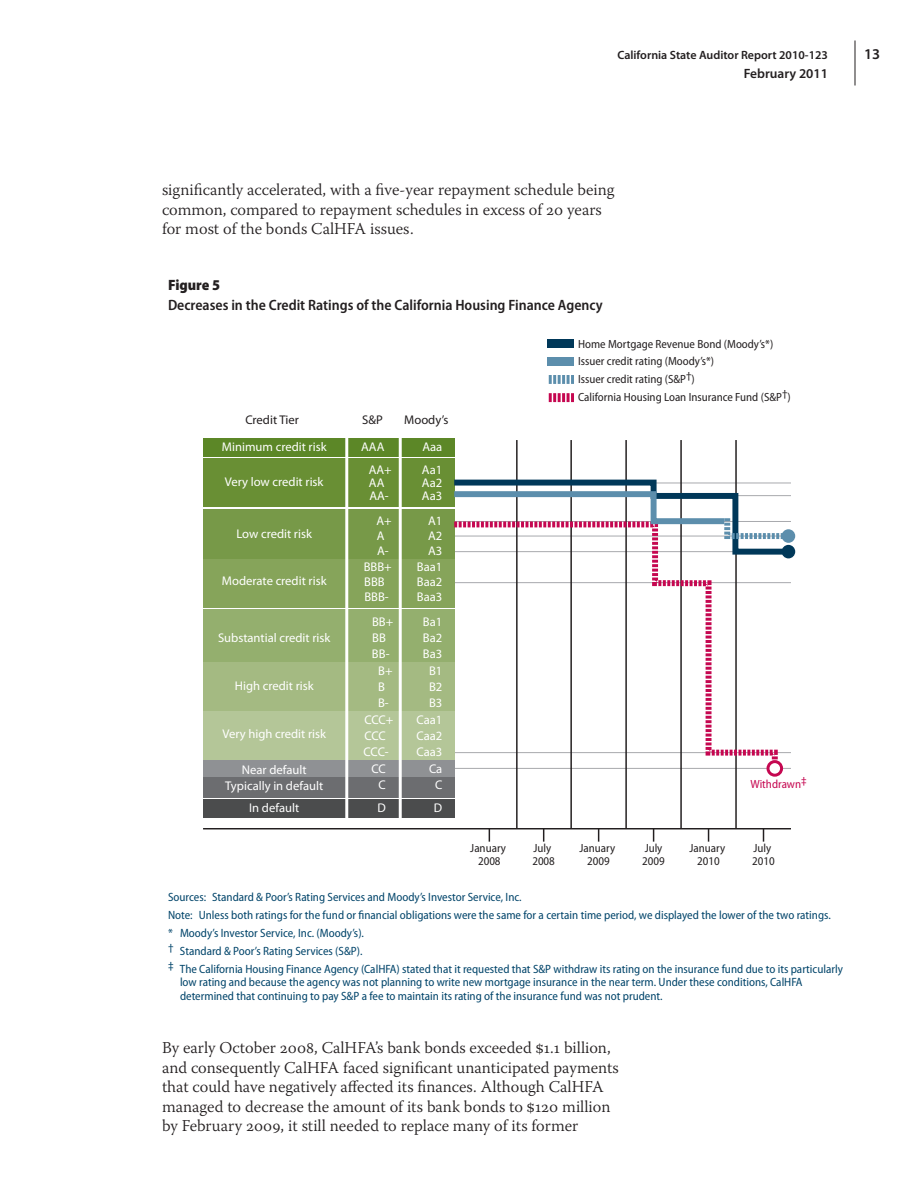
<style>
.page{position:relative;width:918px;height:1188px;background:#fff}
.page>*{position:absolute;margin:0;border:0;box-sizing:border-box;transform-origin:0 0}
.body_text{font:300 16.5px/19.5px "Warnock Pro";color:#231f20}
.footnote{font:300 16.5px/19.5px "Warnock Pro";color:#231f20}
.table_title{font:600 semi-condensed 15px "Myriad Pro";color:#231f20}
.table_number{font:900 semi-condensed 15px "Myriad Pro";color:#231f20}
.t1{font:600 15px "Myriad Pro";color:#231f20}
.t2{font:600 13.5px "Myriad Pro";color:#231f20}
.t3{font:12.6px/16.4px "Myriad Pro";color:#fff}
.t4{font:12.6px "Myriad Pro";color:#231f20}
.graphic_footnotes{font:semi-condensed 12px/13.5px "Myriad Pro";color:#00446a}
.graphic_source_notes{font:semi-condensed 12px "Myriad Pro";color:#00446a}
.t5{font:600 12px "Myriad Pro";color:#231f20}
.t6{font:semi-condensed 11.85px/13.4px "Myriad Pro";color:#231f20}
.t7{font:semi-condensed 11.85px "Myriad Pro";letter-spacing:-.005em;color:#c50750}
</style>
<div class="page">
<hr style="left:855px;top:40px;width:1px;height:46px;background:#231f20">
<hr style="left:454px;top:582px;width:337px;height:1px;background:#a8a9ad">
<hr style="left:454px;top:752px;width:337px;height:1px;background:#a8a9ad">
<hr style="left:454px;top:768px;width:337px;height:1px;background:#a8a9ad">
<hr style="left:516px;top:440px;width:2px;height:388px;background:#231f20">
<hr style="left:570px;top:440px;width:2px;height:388px;background:#231f20">
<hr style="left:625px;top:440px;width:2px;height:388px;background:#231f20">
<hr style="left:680px;top:440px;width:2px;height:388px;background:#231f20">
<hr style="left:735px;top:440px;width:2px;height:388px;background:#231f20">
<div style="left:203px;top:439px;width:251px;height:18px;background:#5c8727"></div>
<div style="left:203px;top:459px;width:251px;height:48px;background:#698f34"></div>
<div style="left:203px;top:509px;width:251px;height:99px;background:#86a45a"></div>
<div style="left:203px;top:509px;width:251px;height:50px;background:#779948"></div>
<div style="left:203px;top:771px;width:251px;height:26px;background:#6c6d70"></div>
<div style="left:203px;top:754px;width:251px;height:23px;background:#8f9194"></div>
<div style="left:203px;top:609px;width:251px;height:150px;background:#b4c698"></div>
<div style="left:203px;top:609px;width:251px;height:102px;background:#a4ba82"></div>
<div style="left:203px;top:609px;width:251px;height:53px;background:#94af6e"></div>
<div style="left:203px;top:799px;width:251px;height:19px;background:#4b4c4d"></div>
<hr style="left:345px;top:432px;width:3px;height:393px;background:#fff">
<hr style="left:399px;top:432px;width:3px;height:393px;background:#fff">
<svg style="left:489px;top:829px;width:1px;height:13px"></svg>
<svg style="left:543px;top:829px;width:1px;height:13px"></svg>
<svg style="left:598px;top:829px;width:1px;height:13px"></svg>
<svg style="left:653px;top:829px;width:1px;height:13px"></svg>
<svg style="left:708px;top:829px;width:1px;height:13px"></svg>
<svg style="left:763px;top:829px;width:1px;height:13px"></svg>
<hr style="left:203px;top:828px;width:588px;height:1px;background:#231f20">
<svg style="left:448px;top:558px;width:333px;height:216px"></svg>
<div style="left:768px;top:762px;width:14px;height:13px;background:#fff;border-radius:50%"></div>
<div style="left:767px;top:760px;width:16px;height:17px;border:3px solid #c50750;border-radius:50%"></div>
<div style="left:547px;top:357px;width:27px;height:9px;background:#5c8eac"></div>
<div style="left:547px;top:339px;width:27px;height:9px;background:#003859"></div>
<svg style="left:454px;top:477px;width:342px;height:81px"></svg>
<svg style="left:549px;top:393px;width:25px;height:9px"></svg>
<svg style="left:549px;top:375px;width:25px;height:9px"></svg>
<p class="t5" style="left:617px;top:47px;width:212px">California State Auditor Report 2010-123</p>
<p class="t1" style="left:864px;top:44px;width:18px">13</p>
<p class="t2" style="left:744px;top:65px;width:86px">February 2011</p>
<p class="footnote" style="left:162px;top:180px;width:454px">significantly accelerated, with a five‑year repayment schedule being common, compared to repayment schedules in excess of 20 years for most of the bonds CalHFA issues.</p>
<p class="table_number" style="left:168px;top:277px;width:54px">Figure 5</p>
<p class="table_title" style="left:168px;top:296px;width:436px">Decreases in the Credit Ratings of the California Housing Finance Agency</p>
<p class="t4" style="left:245px;top:412px;width:55px">Credit Tier</p>
<p class="t3" style="left:222px;top:439px;width:106px">Minimum credit risk</p>
<p class="t3" style="left:225px;top:473px;width:100px">Very low credit risk</p>
<p class="t3" style="left:236px;top:526px;width:77px">Low credit risk</p>
<p class="t3" style="left:222px;top:572px;width:106px">Moderate credit risk</p>
<p class="t3" style="left:218px;top:629px;width:114px">Substantial credit risk</p>
<p class="t3" style="left:235px;top:677px;width:81px">High credit risk</p>
<p class="t3" style="left:222px;top:725px;width:105px">Very high credit risk</p>
<p class="t3" style="left:225px;top:761px;width:100px;text-align:center">Near default<br>Typically in default</p>
<p class="t3" style="left:249px;top:799px;width:52px">In default</p>
<p class="t4" style="left:362px;top:412px;width:22px">S&amp;P</p>
<p class="t3" style="left:361px;top:439px;width:25px">AAA</p>
<p class="t3" style="left:369px;top:463px;width:24px;line-height:13.4px">AA+<br>AA<br>AA-</p>
<p class="t3" style="left:377px;top:512px;width:17px">A+</p>
<p class="t3" style="left:377px;top:528px;width:9px">A</p>
<p class="t3" style="left:377px;top:543px;width:13px">A-</p>
<p class="t3" style="left:364px;top:558px;width:30px">BBB+</p>
<p class="t3" style="left:364px;top:573px;width:22px">BBB</p>
<p class="t3" style="left:364px;top:588px;width:26px">BBB-</p>
<p class="t3" style="left:372px;top:613px;width:23px">BB+</p>
<p class="t3" style="left:372px;top:629px;width:15px">BB</p>
<p class="t3" style="left:372px;top:646px;width:19px">BB-</p>
<p class="t3" style="left:378px;top:662px;width:16px">B+</p>
<p class="t3" style="left:378px;top:678px;width:8px">B</p>
<p class="t3" style="left:378px;top:695px;width:12px">B-</p>
<p class="t3" style="left:364px;top:711px;width:30px">CCC+</p>
<p class="t3" style="left:364px;top:727px;width:23px">CCC</p>
<p class="t3" style="left:364px;top:744px;width:27px">CCC-</p>
<p class="t3" style="left:372px;top:760px;width:16px">CC</p>
<p class="t3" style="left:379px;top:776px;width:9px">C</p>
<p class="t3" style="left:377px;top:799px;width:10px">D</p>
<p class="t4" style="left:404px;top:412px;width:46px">Moody’s</p>
<p class="t3" style="left:422px;top:435px;width:22px;line-height:22.6px">Aaa<br>Aa1</p>
<p class="t3" style="left:422px;top:476px;width:22px;line-height:13.4px">Aa2<br>Aa3</p>
<p class="t3" style="left:417px;top:513px;width:27px;line-height:15.1px;text-align:right">A1<br>A2<br>A3<br>Baa1<br>Baa2<br>Baa3</p>
<p class="t3" style="left:416px;top:613px;width:27px;text-align:right">Ba1<br>Ba2<br>Ba3<br>B1<br>B2<br>B3<br>Caa1<br>Caa2<br>Caa3<br>Ca<br>C</p>
<p class="t3" style="left:434px;top:799px;width:10px">D</p>
<p class="t6" style="left:578px;top:335px;width:214px;line-height:17.9px">Home Mortgage Revenue Bond (Moody’s*)<br>Issuer credit rating (Moody’s*)<br>Issuer credit rating (S&amp;P†)<br>California Housing Loan Insurance Fund (S&amp;P†)</p>
<p class="t7" style="left:751px;top:777px;width:58px">Withdrawn‡</p>
<p class="t6" style="left:470px;top:841px;width:37px;text-align:center">January<br>2008</p>
<p class="t6" style="left:532px;top:841px;width:24px">July<br>2008</p>
<p class="t6" style="left:580px;top:841px;width:37px;text-align:center">January<br>2009</p>
<p class="t6" style="left:642px;top:841px;width:24px">July<br>2009</p>
<p class="t6" style="left:689px;top:841px;width:37px;text-align:center">January<br>2010</p>
<p class="t6" style="left:752px;top:841px;width:24px">July<br>2010</p>
<p class="graphic_source_notes" style="left:168px;top:890px;width:355px">Sources: Standard &amp; Poor’s Rating Services and Moody’s Investor Service, Inc.</p>
<p class="graphic_footnotes" style="left:168px;top:908px;width:664px">Note: Unless both ratings for the fund or financial obligations were the same for a certain time period, we displayed the lower of the two ratings.</p>
<p class="graphic_footnotes" style="left:168px;top:926px;width:198px">* Moody’s Investor Service, Inc. (Moody’s).</p>
<p class="graphic_footnotes" style="left:168px;top:944px;width:196px">† Standard &amp; Poor’s Rating Services (S&amp;P).</p>
<p class="graphic_footnotes" style="left:180px;top:962px;width:665px;text-indent:-12px">‡ The California Housing Finance Agency (CalHFA) stated that it requested that S&amp;P withdraw its rating on the insurance fund due to its particularly low rating and because the agency was not planning to write new mortgage insurance in the near term. Under these conditions, CalHFA determined that continuing to pay S&amp;P a fee to maintain its rating of the insurance fund was not prudent.</p>
<p class="body_text" style="left:162px;top:1038px;width:458px">By early October 2008, CalHFA’s bank bonds exceeded $1.1 billion, and consequently CalHFA faced significant unanticipated payments that could have negatively affected its finances. Although CalHFA managed to decrease the amount of its bank bonds to $120 million by February 2009, it still needed to replace many of its former</p>
</div>
